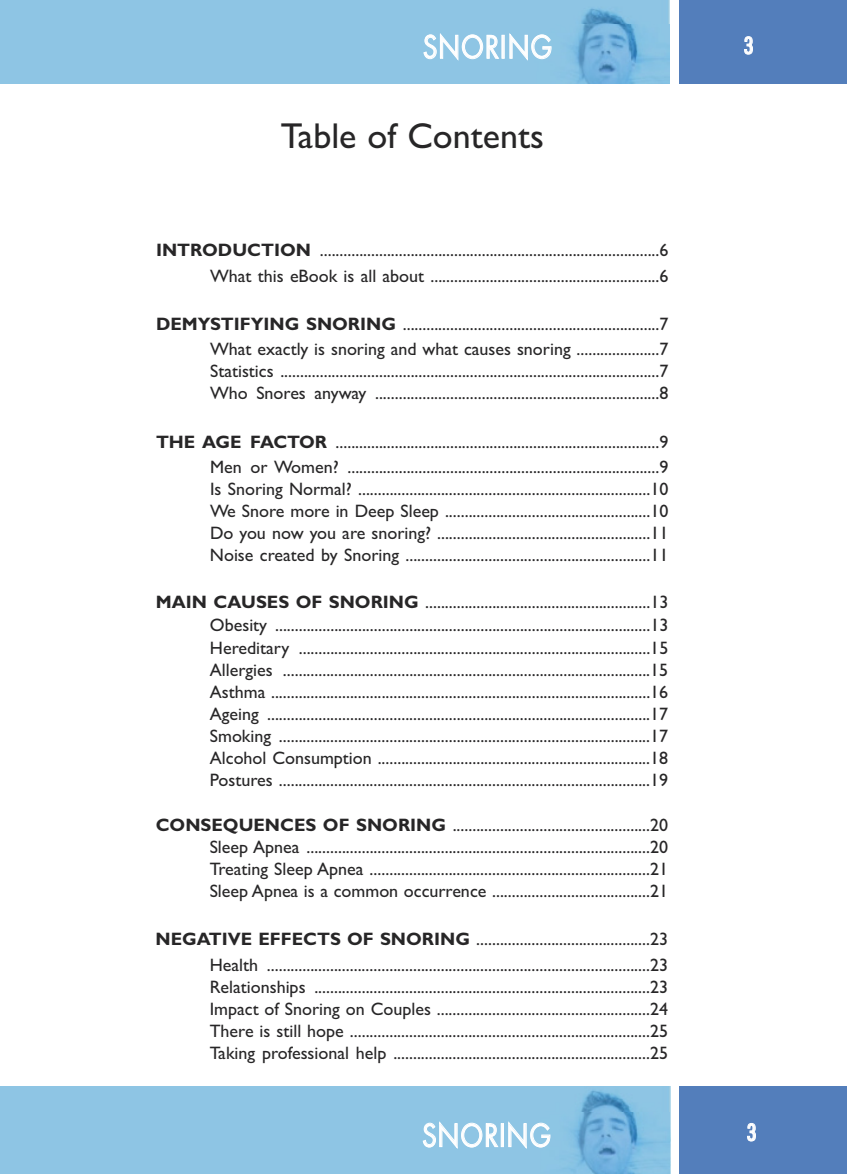
<style>
.page{position:relative;width:847px;height:1174px;background:#fff}
.page>*{position:absolute;margin:0;border:0;box-sizing:border-box;transform-origin:0 0}
.t1{font:36px "Gill Sans";color:#272627}
.t2{font:34.5px "Futura Cnd Norma";letter-spacing:.01em;color:#fff}
.t3{font:500 condensed 24px "Futura BT";color:#fff}
.t4{font:18px/22px "Gill Sans";color:#272627;text-align:right}
.s1{font-weight:700}
</style>
<div class="page">
<div style="left:678px;top:0;width:168px;height:84px;background:#537ebb"></div>
<div style="left:0;top:0;width:669px;height:84px;background:#8ec5e4"></div>
<div style="left:678px;top:1086px;width:168px;height:88px;background:#537ebb"></div>
<div style="left:0;top:1086px;width:670px;height:88px;background:#8ec5e4"></div>
<img style="left:43px;top:24px;width:625px;height:60px">
<img style="left:42px;top:1112px;width:627px;height:62px">
<h2 class="t2" style="left:422px;top:32px;width:131px">TOPSJOH</h2>
<h3 class="t3" style="left:743px;top:32px;width:11px">3</h3>
<h1 class="t1" style="left:280px;top:114px;width:265px">Table of Contents</h1>
<p class="t4" style="left:156px;top:237px;width:513px;line-height:25.2px"><span class="s1">INTRODUCTION</span> ......................................................................................6<br>What this eBook is all about ..........................................................6</p>
<p class="t4" style="left:156px;top:311px;width:513px;line-height:25.2px"><span class="s1">DEMYSTIFYING SNORING</span> .................................................................7<br>What exactly is snoring and what causes snoring .....................7</p>
<p class="t4" style="left:210px;top:360px;width:459px;text-align:left">Statistics ................................................................................................7<br>Who Snores anyway ........................................................................8</p>
<p class="t4" style="left:156px;top:429px;width:513px;line-height:25.2px"><span class="s1">THE AGE FACTOR</span> ..................................................................................9<br>Men or Women? ...............................................................................9</p>
<p class="t4" style="left:210px;top:478px;width:459px;text-align:justify">Is Snoring Normal? ..........................................................................10<br>We Snore more in Deep Sleep ....................................................10<br>Do you now you are snoring? ......................................................11<br>Noise created by Snoring ..............................................................11</p>
<p class="t4" style="left:210px;top:590px;width:460px;text-align:justify;text-indent:-54px"><span class="s1">MAIN CAUSES OF SNORING</span> .........................................................13<br>Obesity ...............................................................................................13<br>Hereditary .........................................................................................15<br>Allergies .............................................................................................15<br>Asthma ................................................................................................16<br>Ageing .................................................................................................17<br>Smoking ..............................................................................................17<br>Alcohol Consumption .....................................................................18<br>Postures ..............................................................................................19</p>
<p class="t4" style="left:210px;top:813px;width:459px;text-align:justify;text-indent:-54px"><span class="s1">CONSEQUENCES OF SNORING</span> ..................................................20<br>Sleep Apnea .......................................................................................20<br>Treating Sleep Apnea .......................................................................21<br>Sleep Apnea is a common occurrence ........................................21</p>
<p class="t4" style="left:156px;top:926px;width:513px;line-height:25.2px"><span class="s1">NEGATIVE EFFECTS OF SNORING</span> ............................................23<br>Health .................................................................................................23</p>
<p class="t4" style="left:209px;top:975px;width:459px;text-align:justify">Relationships .....................................................................................23<br>Impact of Snoring on Couples ......................................................24<br>There is still hope ............................................................................25<br>Taking professional help .................................................................25</p>
<h2 class="t2" style="left:421px;top:1120px;width:131px">TOPSJOH</h2>
<h3 class="t3" style="left:746px;top:1118px;width:11px">3</h3>
</div>
